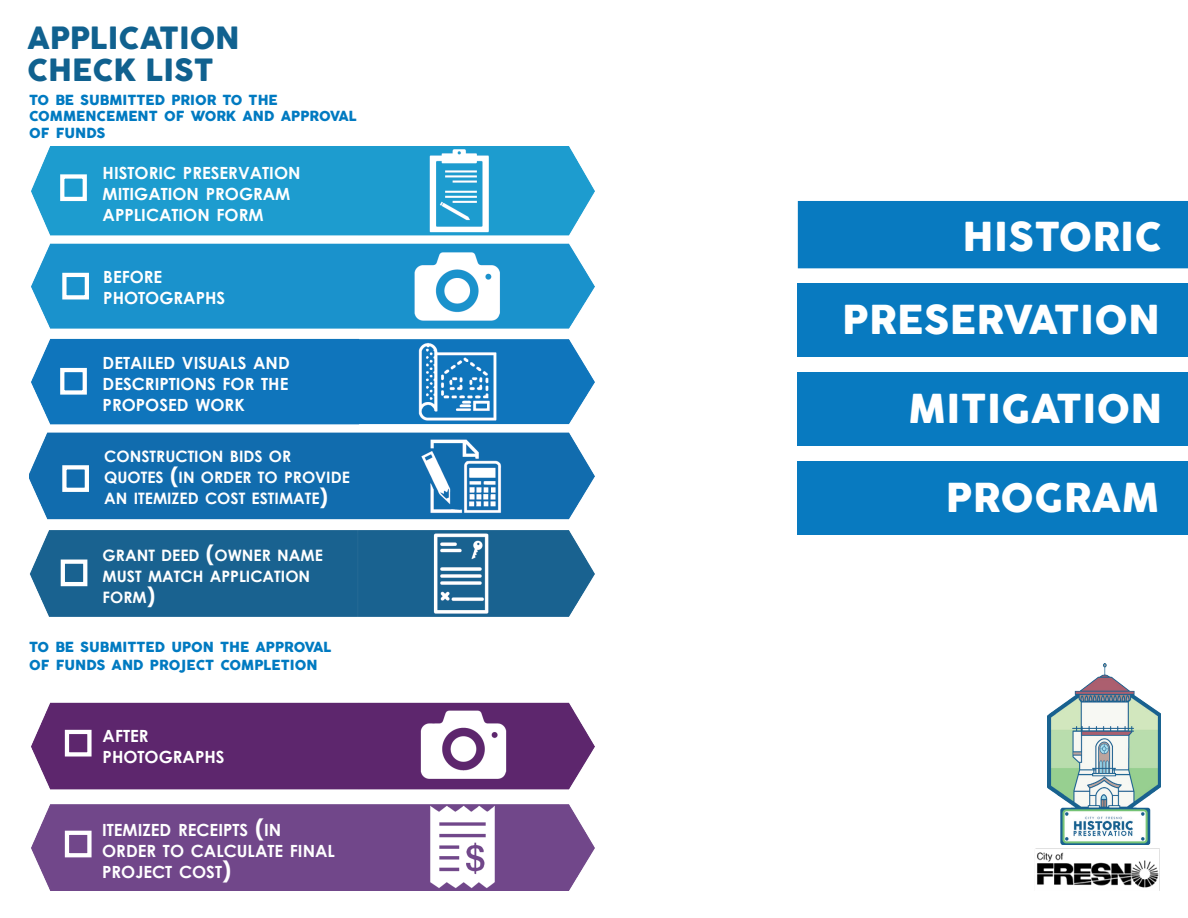
<style>
.page{position:relative;width:1188px;height:918px;background:#fff}
.page>*{position:absolute;margin:0;border:0;box-sizing:border-box;transform-origin:0 0}
.t1{font:39px/83.1px "COCOGOOSE";letter-spacing:.01em;color:#fff;text-align:right}
.t2{font:30px/31.5px "COCOGOOSE";color:#10618f}
.t3{font:700 16.8px/21px "Century Gothic";color:#fff}
.t4{font:700 15.75px/21px "Century Gothic";color:#fff}
.t5{font:13.65px/16.5px "COCOGOOSE";color:#007ac1}
.s1{font-size:22.5px}
.s2{font-size:24px}
</style>
<div class="page">
<img style="left:29px;top:147px;width:565px;height:744px">
<div style="left:798px;top:201px;width:390px;height:67px;background:#087ac0"></div>
<div style="left:797px;top:283px;width:391px;height:74px;background:#087ac0"></div>
<div style="left:797px;top:372px;width:391px;height:74px;background:#087ac0"></div>
<div style="left:797px;top:461px;width:391px;height:74px;background:#087ac0"></div>
<img style="left:1047px;top:663px;width:114px;height:182px">
<div style="left:60px;top:174px;width:27px;height:27px;border:4px solid #fff"></div>
<div style="left:62px;top:273px;width:27px;height:26px;border:4px solid #fff"></div>
<div style="left:60px;top:368px;width:27px;height:27px;border:4px solid #fff"></div>
<div style="left:61px;top:560px;width:26px;height:26px;border:4px solid #fff"></div>
<div style="left:65px;top:730px;width:27px;height:27px;border:4px solid #fff"></div>
<div style="left:65px;top:831px;width:27px;height:26px;border:4px solid #fff"></div>
<img style="left:1037px;top:849px;width:123px;height:42px">
<div style="left:62px;top:465px;width:27px;height:27px;border:4px solid #fff"></div>
<h2 class="t2" style="left:27px;top:23px;width:214px">APPLICATION<br>CHECK LIST</h2>
<p class="t5" style="left:29px;top:92px;width:329px">TO BE SUBMITTED PRIOR TO THE<br>COMMENCEMENT OF WORK AND APPROVAL<br>OF FUNDS</p>
<p class="t3" style="left:103px;top:162px;width:199px">HISTORIC PRESERVATION<br>MITIGATION PROGRAM<br>APPLICATION FORM</p>
<p class="t3" style="left:103px;top:266px;width:123px">BEFORE<br>PHOTOGRAPHS</p>
<p class="t3" style="left:103px;top:352px;width:189px;text-align:justify">DETAILED VISUALS AND DESCRIPTIONS FOR THE PROPOSED WORK</p>
<p class="t4" style="left:104px;top:446px;width:247px">CONSTRUCTION BIDS OR<br>QUOTES <span class="s1">(</span>IN ORDER TO PROVIDE<br>AN ITEMIZED COST ESTIMATE<span class="s1">)</span></p>
<p class="t4" style="left:103px;top:544px;width:222px">GRANT DEED <span class="s1">(</span>OWNER NAME<br>MUST MATCH APPLICATION<br>FORM<span class="s1">)</span></p>
<p class="t5" style="left:29px;top:638px;width:304px;line-height:18px">TO BE SUBMITTED UPON THE APPROVAL<br>OF FUNDS AND PROJECT COMPLETION</p>
<p class="t3" style="left:103px;top:724px;width:123px">AFTER<br>PHOTOGRAPHS</p>
<p class="t3" style="left:102px;top:818px;width:234px">ITEMIZED RECEIPTS <span class="s2">(</span>IN<br>ORDER TO CALCULATE FINAL<br>PROJECT COST<span class="s2">)</span></p>
<h1 class="t1" style="left:843px;top:196px;width:321px">HISTORIC<br>PRESERVATION</h1>
<h1 class="t1" style="left:909px;top:368px;width:255px">MITIGATION</h1>
<h1 class="t1" style="left:946px;top:456px;width:215px">PROGRAM</h1>
</div>
